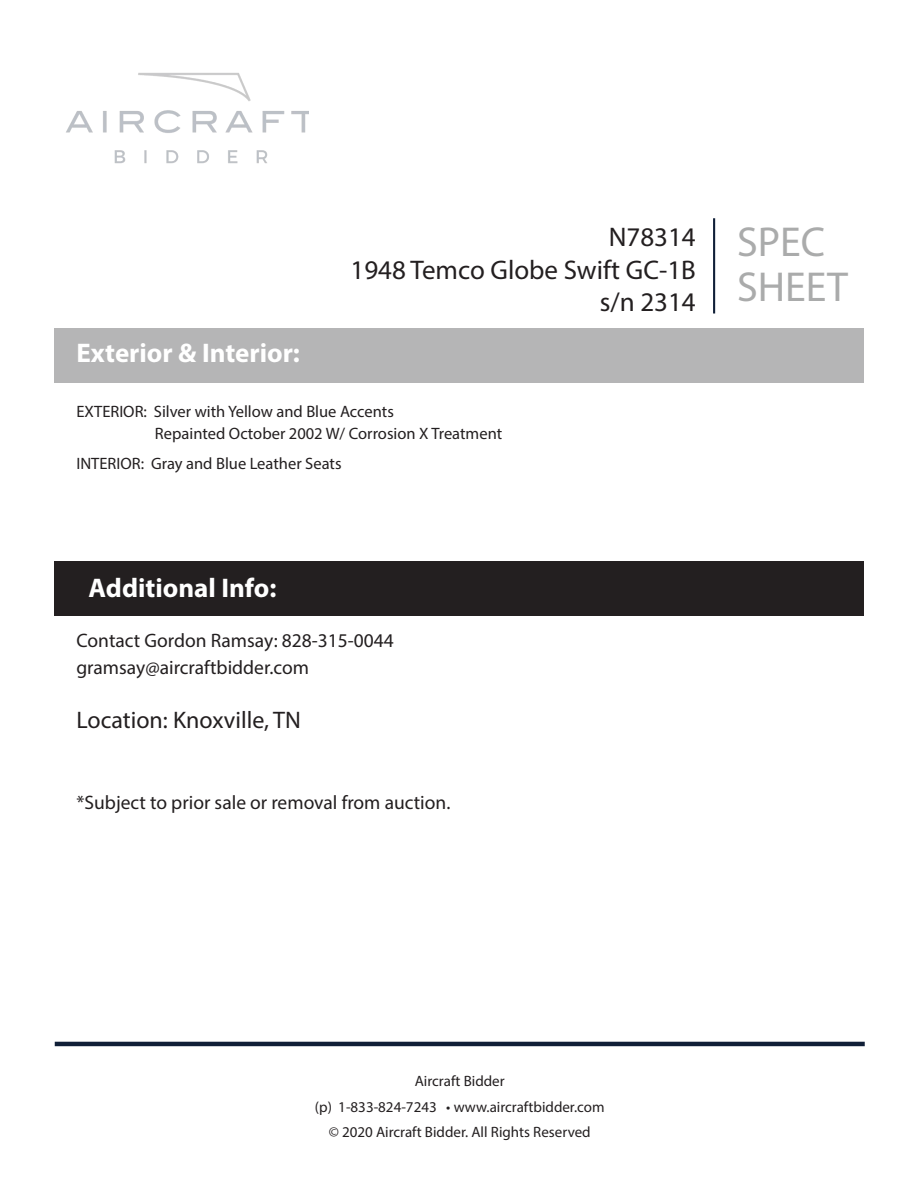
<style>
.page{position:relative;width:918px;height:1188px;background:#fff}
.page>*{position:absolute;margin:0;border:0;box-sizing:border-box;transform-origin:0 0}
.t1{font:42px/45.2px "Myriad Pro";color:#aaabab}
.t2{font:27px/32.4px "Myriad Pro";color:#231f20;text-align:right}
.t3{font:700 27px "Myriad Pro";color:#fff}
.t4{font:24px "Myriad Pro";color:#231f20}
.t5{font:19.5px "Myriad Pro";color:#231f20}
.t6{font:16.5px "Myriad Pro";color:#231f20}
.t7{font:15px/25.5px "Myriad Pro";color:#231f20;text-align:center}
</style>
<div class="page">
<div style="left:55px;top:562px;width:809px;height:54px;background:#231f20"></div>
<div style="left:54px;top:329px;width:810px;height:54px;background:#b5b5b6"></div>
<img style="left:66px;top:73px;width:243px;height:91px">
<hr style="left:55px;top:1042px;width:810px;height:4px;background:#101f37">
<hr style="left:713px;top:218px;width:2px;height:96px;background:#101f37">
<p class="t3" style="left:76px;top:335px;width:225px">Exterior &amp; Interior:</p>
<h2 class="t2" style="left:351px;top:221px;width:347px">N78314<br>1948 Temco Globe Swift GC-1B s/n 2314</h2>
<h1 class="t1" style="left:737px;top:219px;width:112px">SPEC<br>SHEET</h1>
<p class="t6" style="left:76px;top:401px;width:319px">EXTERIOR: Silver with Yellow and Blue Accents</p>
<p class="t6" style="left:155px;top:423px;width:349px">Repainted October 2002 W/ Corrosion X Treatment</p>
<p class="t6" style="left:76px;top:453px;width:267px">INTERIOR: Gray and Blue Leather Seats</p>
<p class="t3" style="left:89px;top:571px;width:189px">Additional Info:</p>
<p class="t5" style="left:76px;top:629px;width:319px">Contact Gordon Ramsay: 828-315-0044</p>
<p class="t5" style="left:76px;top:656px;width:234px">gramsay@aircraftbidder.com</p>
<p class="t4" style="left:76px;top:705px;width:226px">Location: Knoxville, TN</p>
<p class="t5" style="left:76px;top:791px;width:375px">*Subject to prior sale or removal from auction.</p>
<p class="t7" style="left:315px;top:1068px;width:291px">Aircraft Bidder<br>(p) 1-833-824-7243 • www.aircraftbidder.com © 2020 Aircraft Bidder. All Rights Reserved</p>
</div>
